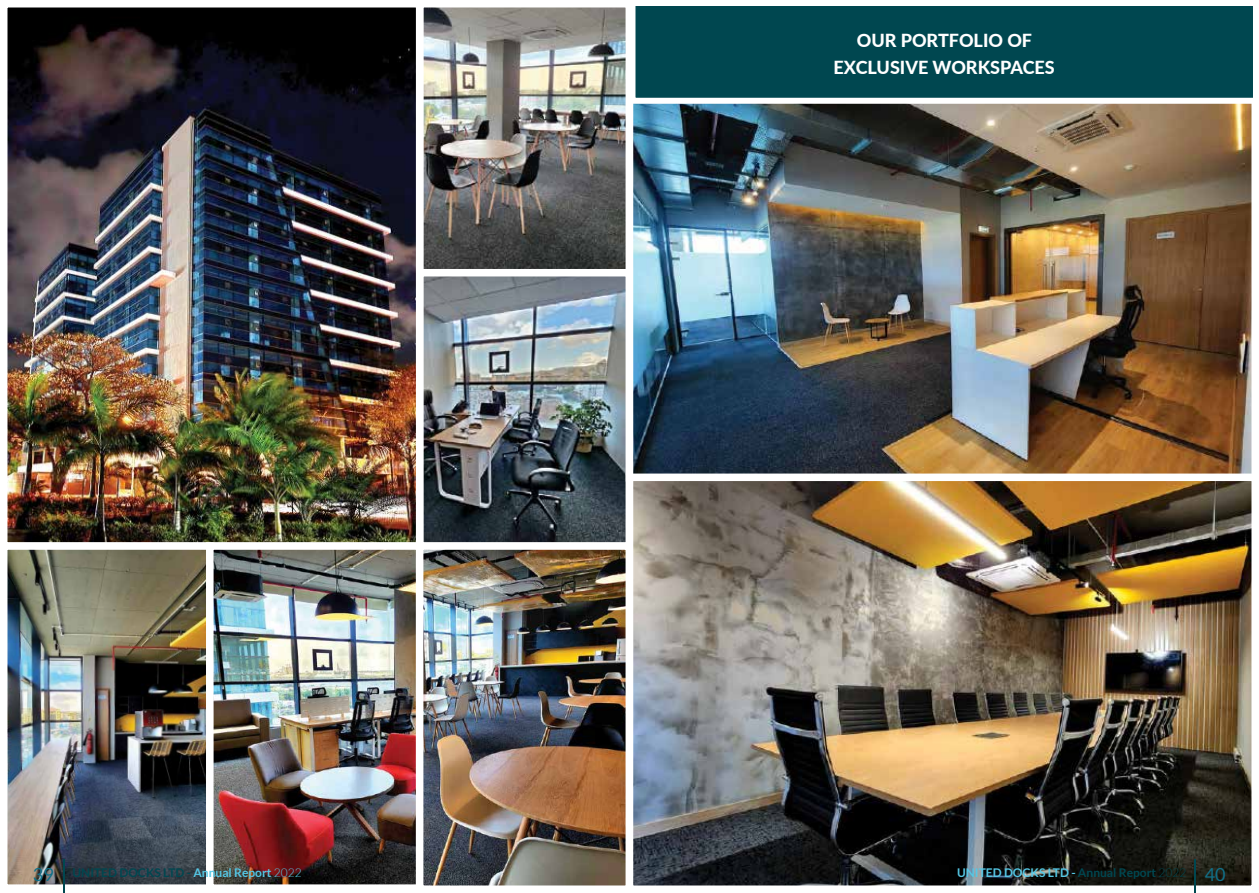
<style>
.page{position:relative;width:1259px;height:893px;background:#fff}
.page>*{position:absolute;margin:0;border:0;box-sizing:border-box;transform-origin:0 0}
.t1{font:800 18px/27px "Lato";color:#fff;text-align:center}
.t2{font:700 12px "Lato";color:#004750}
.t3{font:700 12px "Lato";color:#55c8e6}
.s1{font-weight:400;font-size:18px;color:#107089}
.s2{color:#55c8e6}
.s3{font-weight:300;color:#55c8e6}
.s4{color:#004750}
.s5{font-weight:300;color:#004750}
</style>
<div class="page">
<img style="left:9px;top:9px;width:615px;height:875px">
<div style="left:416px;top:0;width:217px;height:276px;border:8px solid #fff"></div>
<div style="left:416px;top:269px;width:217px;height:281px;border:8px solid #fff"></div>
<div style="left:0;top:0;width:423px;height:550px;border:8px solid #fff"></div>
<div style="left:0;top:542px;width:214px;height:350px;border:8px solid #fff"></div>
<div style="left:206px;top:542px;width:217px;height:350px;border:8px solid #fff"></div>
<div style="left:416px;top:542px;width:217px;height:351px;border:8px solid #fff"></div>
<img style="left:635px;top:483px;width:615px;height:401px">
<img style="left:626px;top:0;width:626px;height:474px">
<div style="left:626px;top:474px;width:633px;height:419px;border:8px solid #fff"></div>
<div style="left:632px;top:3px;width:624px;height:98px;background:#004750"></div>
<div style="left:629px;top:0;width:630px;height:104px;border:6px solid #fff"></div>
<hr style="left:64px;top:860px;width:1px;height:33px;background:#004750">
<hr style="left:1194px;top:860px;width:1px;height:33px;background:#004750">
<p class="t1" style="left:833px;top:27px;width:223px">OUR PORTFOLIO OF<br>EXCLUSIVE WORKSPACES</p>
<p class="t2" style="left:33px;top:866px;width:270px"><span class="s1">39</span> UNITED DOCKS LTD - <span class="s2">Annual Report</span> <span class="s3">2022</span></p>
<p class="t3" style="left:957px;top:866px;width:270px">UNITED DOCKS LTD - <span class="s4">Annual Report</span> <span class="s5">2022</span> <span class="s1">40</span></p>
</div>
